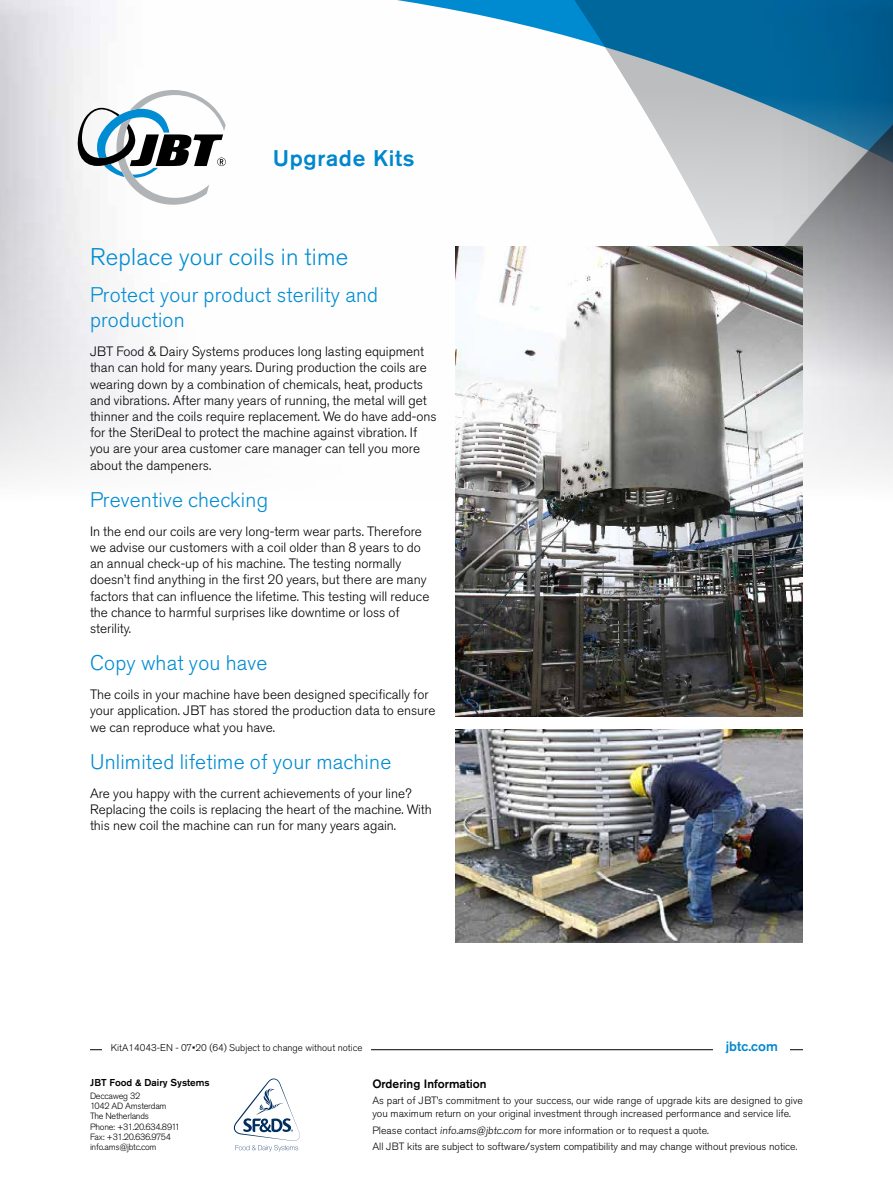
<style>
.page{position:relative;width:893px;height:1191px;background:#fff}
.page>*{position:absolute;margin:0;border:0;box-sizing:border-box;transform-origin:0 0}
.t1{font:300 24px "Akzidenz Grotesk Pro";letter-spacing:.01em;color:#008cd2}
.t2{font:500 22.5px "Akzidenz Grotesk Pro";letter-spacing:.03em;color:#0087cd}
.t3{font:300 21px/25.2px "Akzidenz Grotesk Pro";letter-spacing:.01em;color:#008cd2}
.t4{font:300 13.5px/16.2px "Akzidenz Grotesk Pro";color:#000}
.t5{font:500 13.5px "Akzidenz Grotesk Pro";color:#0087cd}
.t6{font:500 12px "Akzidenz Grotesk Pro";color:#000}
.t7{font:300 10.5px/13px "Akzidenz Grotesk Pro";color:#000}
.t8{font:500 9.9px "Akzidenz Grotesk Pro";color:#000}
.t9{font:300 9.75px "Akzidenz Grotesk Pro";color:#000}
.t10{font:300 9px/10.2px "Akzidenz Grotesk Pro";letter-spacing:-.025em;color:#000}
</style>
<div class="page">
<hr style="left:90px;top:1049px;width:713px;height:1px;background:#000">
<div style="left:714px;top:1037px;width:76px;height:21px;background:#fff"></div>
<div style="left:102px;top:1039px;width:269px;height:16px;background:#fff"></div>
<img style="left:0;top:0;width:803px;height:522px">
<svg style="left:71px;top:0;width:822px;height:487px"></svg>
<svg style="left:78px;top:90px;width:148px;height:115px"></svg>
<svg style="left:234px;top:1078px;width:66px;height:73px"></svg>
<img style="left:455px;top:247px;width:347px;height:469px">
<img style="left:455px;top:729px;width:347px;height:213px">
<h2 class="t2" style="left:273px;top:143px;width:143px">Upgrade Kits</h2>
<h1 class="t1" style="left:90px;top:241px;width:260px">Replace your coils in time</h1>
<h3 class="t3" style="left:90px;top:282px;width:290px">Protect your product sterility and production</h3>
<p class="t4" style="left:90px;top:343px;width:348px">JBT Food &amp; Dairy Systems produces long lasting equipment than can hold for many years. During production the coils are wearing down by a combination of chemicals, heat, products and vibrations. After many years of running, the metal will get thinner and the coils require replacement. We do have add-ons for the SteriDeal to protect the machine against vibration. If you are your area customer care manager can tell you more about the dampeners.</p>
<h3 class="t3" style="left:90px;top:487px;width:180px">Preventive checking</h3>
<p class="t4" style="left:90px;top:523px;width:341px">In the end our coils are very long-term wear parts. Therefore we advise our customers with a coil older than 8 years to do an annual check-up of his machine. The testing normally doesn’t find anything in the first 20 years, but there are many factors that can influence the lifetime. This testing will reduce the chance to harmful surprises like downtime or loss of sterility.</p>
<h3 class="t3" style="left:90px;top:650px;width:179px">Copy what you have</h3>
<p class="t4" style="left:90px;top:686px;width:347px">The coils in your machine have been designed specifically for your application. JBT has stored the production data to ensure we can reproduce what you have.</p>
<h3 class="t3" style="left:90px;top:749px;width:303px">Unlimited lifetime of your machine</h3>
<p class="t4" style="left:90px;top:785px;width:343px">Are you happy with the current achievements of your line?<br>Replacing the coils is replacing the heart of the machine. With this new coil the machine can run for many years again.</p>
<p class="t9" style="left:111px;top:1041px;width:253px">KitA14043-EN - 07•20 (64) Subject to change without notice</p>
<p class="t5" style="left:726px;top:1038px;width:53px">jbtc.com</p>
<p class="t8" style="left:90px;top:1076px;width:121px">JBT Food &amp; Dairy Systems</p>
<p class="t10" style="left:90px;top:1090px;width:91px">Deccaweg 32<br>1042 AD Amsterdam<br>The Netherlands<br>Phone: +31.20.634.8911<br>Fax: +31.20.636.9754 info.ams@jbtc.com</p>
<p class="t6" style="left:372px;top:1075px;width:116px">Ordering Information</p>
<p class="t7" style="left:372px;top:1093px;width:432px">As part of JBT’s commitment to your success, our wide range of upgrade kits are designed to give you maximum return on your original investment through increased performance and service life.</p>
<p class="t7" style="left:372px;top:1122px;width:427px;line-height:16px">Please contact info.ams@jbtc.com for more information or to request a quote.<br>All JBT kits are subject to software/system compatibility and may change without previous notice.</p>
</div>
